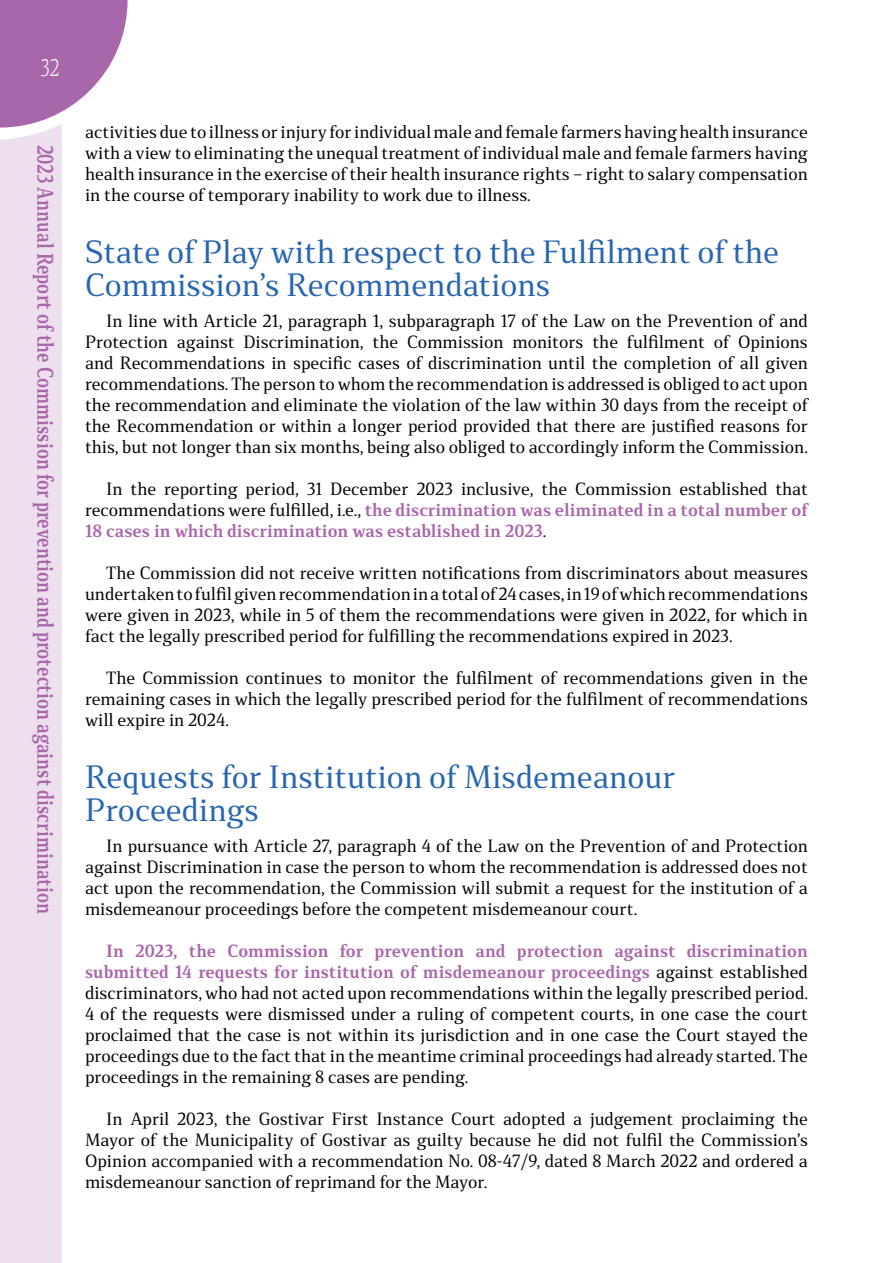
<style>
.page{position:relative;width:893px;height:1263px;background:#fff}
.page>*{position:absolute;margin:0;border:0;box-sizing:border-box;transform-origin:0 0}
.t1{font:30px/32.4px "Stobi Serif";color:#2765b0}
.t2{font:300 22.5px "Stobi Serif";color:#fff;scale:.8 1}
.t3{font:700 21px "Stobi Serif";color:#a967ab;scale:.8 1}
.t4{font:16.5px/21px "Stobi Serif";color:#000;text-align:justify}
.s1{font-weight:700;color:#a967ab}
</style>
<div class="page">
<svg style="left:0;top:0;width:128px;height:123px"></svg>
<div style="left:0;top:123px;width:62px;height:1140px;background:#eddfee"></div>
<h2 class="t2" style="left:41px;top:52px;width:25px">32</h2>
<p class="t3" style="left:61px;top:145px;width:963px;rotate:90deg">2023 Annual Report of the Commission for prevention and protection against discrimination</p>
<p class="t4" style="left:85px;top:121px;width:724px">activities due to illness or injury for individual male and female farmers having health insurance with a view to eliminating the unequal treatment of individual male and female farmers having health insurance in the exercise of their health insurance rights – right to salary compensation in the course of temporary inability to work due to illness.</p>
<h1 class="t1" style="left:85px;top:235px;width:695px">State of Play with respect to the Fulfilment of the<br>Commission’s Recommendations</h1>
<p class="t4" style="left:85px;top:310px;width:724px;text-indent:21px">In line with Article 21, paragraph 1, subparagraph 17 of the Law on the Prevention of and Protection against Discrimination, the Commission monitors the fulfilment of Opinions and Recommendations in specific cases of discrimination until the completion of all given recommendations. The person to whom the recommendation is addressed is obliged to act upon the recommendation and eliminate the violation of the law within 30 days from the receipt of the Recommendation or within a longer period provided that there are justified reasons for this, but not longer than six months, being also obliged to accordingly inform the Commission.</p>
<p class="t4" style="left:85px;top:478px;width:724px;text-indent:21px">In the reporting period, 31 December 2023 inclusive, the Commission established that recommendations were fulfilled, i.e., <span class="s1">the discrimination was eliminated in a total number of 18 cases in which discrimination was established in 2023</span>.</p>
<p class="t4" style="left:85px;top:562px;width:724px;text-indent:21px">The Commission did not receive written notifications from discriminators about measures undertaken to fulfil given recommendation in a total of 24 cases, in 19 of which recommendations were given in 2023, while in 5 of them the recommendations were given in 2022, for which in fact the legally prescribed period for fulfilling the recommendations expired in 2023.</p>
<p class="t4" style="left:85px;top:667px;width:724px;text-indent:21px">The Commission continues to monitor the fulfilment of recommendations given in the remaining cases in which the legally prescribed period for the fulfilment of recommendations will expire in 2024.</p>
<h1 class="t1" style="left:85px;top:760px;width:592px">Requests for Institution of Misdemeanour<br>Proceedings</h1>
<p class="t4" style="left:85px;top:835px;width:724px;text-indent:21px">In pursuance with Article 27, paragraph 4 of the Law on the Prevention of and Protection against Discrimination in case the person to whom the recommendation is addressed does not act upon the recommendation, the Commission will submit a request for the institution of a misdemeanour proceedings before the competent misdemeanour court.</p>
<p class="t4" style="left:85px;top:940px;width:724px;text-indent:21px"><span class="s1">In 2023, the Commission for prevention and protection against discrimination submitted 14 requests for institution of misdemeanour proceedings</span> against established discriminators, who had not acted upon recommendations within the legally prescribed period.<br>4 of the requests were dismissed under a ruling of competent courts, in one case the court proclaimed that the case is not within its jurisdiction and in one case the Court stayed the proceedings due to the fact that in the meantime criminal proceedings had already started. The proceedings in the remaining 8 cases are pending.</p>
<p class="t4" style="left:85px;top:1108px;width:724px;text-indent:21px">In April 2023, the Gostivar First Instance Court adopted a judgement proclaiming the Mayor of the Municipality of Gostivar as guilty because he did not fulfil the Commission’s Opinion accompanied with a recommendation No. 08-47/9, dated 8 March 2022 and ordered a misdemeanour sanction of reprimand for the Mayor.</p>
</div>
